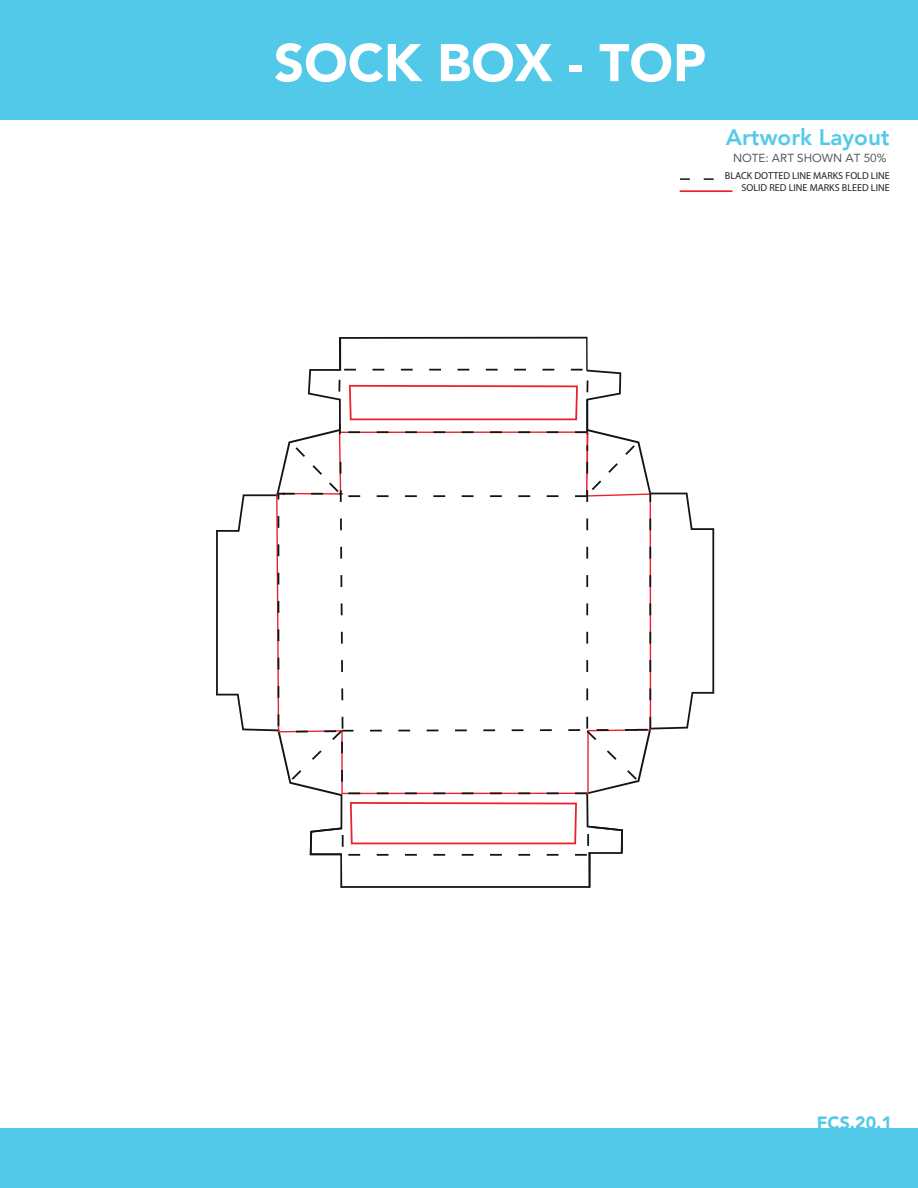
<style>
.page{position:relative;width:918px;height:1188px;background:#fff}
.page>*{position:absolute;margin:0;border:0;box-sizing:border-box;transform-origin:0 0}
.t1{font:900 52.5px "Avenir";color:#fff}
.t2{font:800 22.5px "Avenir";color:#53c9ea}
.t3{font:900 17.85px "Avenir";color:#53c9ea}
.t4{font:11.7px "Avenir";color:#54575a}
.t5{font:10.05px/12.1px "Myriad Pro";color:#231f20;text-align:right}
</style>
<div class="page">
<div style="left:0;top:1129px;width:918px;height:59px;background:#53c9ea"></div>
<div style="left:0;top:0;width:918px;height:119px;background:#53c9ea"></div>
<svg style="left:679px;top:178px;width:35px;height:2px"></svg>
<hr style="left:680px;top:190px;width:52px;height:2px;background:#ea222b">
<svg style="left:216px;top:494px;width:60px;height:238px"></svg>
<svg style="left:277px;top:337px;width:437px;height:551px"></svg>
<h1 class="t1" style="left:274px;top:18px;width:434px">SOCK BOX - TOP</h1>
<h2 class="t2" style="left:726px;top:119px;width:165px">Artwork Layout</h2>
<p class="t5" style="left:725px;top:170px;width:166px">BLACK DOTTED LINE MARKS FOLD LINE<br>SOLID RED LINE MARKS BLEED LINE</p>
<p class="t4" style="left:733px;top:149px;width:155px">NOTE: ART SHOWN AT 50%</p>
<h3 class="t3" style="left:817px;top:1107px;width:77px">FCS.20.1</h3>
</div>
